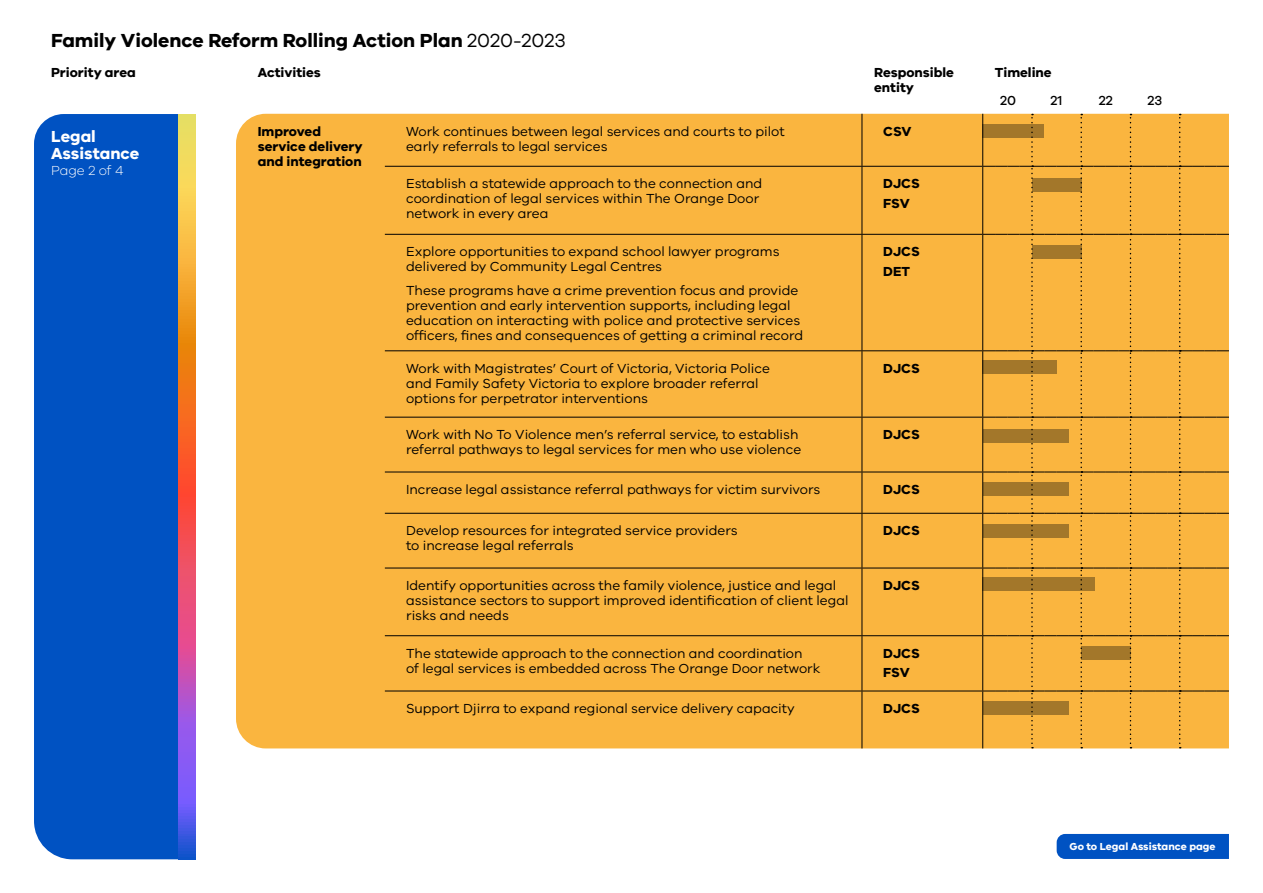
<style>
.page{position:relative;width:1263px;height:893px;background:#fff}
.page>*{position:absolute;margin:0;border:0;box-sizing:border-box;transform-origin:0 0}
.t1{font:700 19.5px "VIC";color:#000}
.t2{font:700 16.5px "VIC";color:#fff}
.Table_Body{font:13.5px/15px "VIC";color:#000}
.Table_Body-2{font:700 13.5px/15px "VIC";color:#000}
.t3{font:500 13.5px "VIC";color:#000}
.t4{font:300 13.5px "VIC";color:#fff}
.t5{font:700 10.5px "VIC";color:#fff}
.s1{font-weight:400}
</style>
<div class="page">
<div style="left:1057px;top:834px;width:172px;height:25px;background:#0052c2"></div>
<div style="left:34px;top:114px;width:145px;height:745px;background:#0052c2"></div>
<svg style="left:179px;top:114px;width:17px;height:745px;background:#d5786e"></svg>
<div style="left:236px;top:114px;width:746px;height:634px;background:#fab53f"></div>
<hr style="left:385px;top:166px;width:477px;height:1px;background:#000">
<hr style="left:385px;top:234px;width:477px;height:1px;background:#000">
<hr style="left:385px;top:350px;width:477px;height:1px;background:#000">
<hr style="left:385px;top:417px;width:477px;height:1px;background:#000">
<hr style="left:385px;top:472px;width:477px;height:1px;background:#000">
<hr style="left:385px;top:513px;width:477px;height:1px;background:#000">
<hr style="left:385px;top:568px;width:477px;height:1px;background:#000">
<hr style="left:385px;top:635px;width:477px;height:1px;background:#000">
<hr style="left:385px;top:691px;width:477px;height:1px;background:#000">
<hr style="left:862px;top:166px;width:121px;height:1px;background:#000">
<hr style="left:862px;top:234px;width:121px;height:1px;background:#000">
<hr style="left:862px;top:350px;width:121px;height:1px;background:#000">
<hr style="left:862px;top:417px;width:121px;height:1px;background:#000">
<hr style="left:862px;top:472px;width:121px;height:1px;background:#000">
<hr style="left:862px;top:513px;width:121px;height:1px;background:#000">
<hr style="left:862px;top:568px;width:121px;height:1px;background:#000">
<hr style="left:862px;top:635px;width:121px;height:1px;background:#000">
<hr style="left:862px;top:691px;width:121px;height:1px;background:#000">
<div style="left:983px;top:114px;width:246px;height:634px;background:#fab53f"></div>
<hr style="left:861px;top:114px;width:1px;height:52px;background:#000">
<hr style="left:982px;top:114px;width:1px;height:52px;background:#000">
<hr style="left:861px;top:167px;width:1px;height:67px;background:#000">
<hr style="left:982px;top:167px;width:1px;height:67px;background:#000">
<hr style="left:861px;top:235px;width:1px;height:115px;background:#000">
<hr style="left:982px;top:235px;width:1px;height:115px;background:#000">
<hr style="left:861px;top:351px;width:1px;height:66px;background:#000">
<hr style="left:982px;top:351px;width:1px;height:66px;background:#000">
<hr style="left:861px;top:417px;width:1px;height:55px;background:#000">
<hr style="left:982px;top:417px;width:1px;height:55px;background:#000">
<hr style="left:861px;top:472px;width:1px;height:41px;background:#000">
<hr style="left:982px;top:472px;width:1px;height:41px;background:#000">
<hr style="left:861px;top:514px;width:1px;height:54px;background:#000">
<hr style="left:982px;top:514px;width:1px;height:54px;background:#000">
<hr style="left:861px;top:568px;width:1px;height:67px;background:#000">
<hr style="left:982px;top:568px;width:1px;height:67px;background:#000">
<hr style="left:861px;top:636px;width:1px;height:55px;background:#000">
<hr style="left:982px;top:636px;width:1px;height:55px;background:#000">
<hr style="left:861px;top:691px;width:1px;height:57px;background:#000">
<hr style="left:982px;top:691px;width:1px;height:57px;background:#000">
<div style="left:983px;top:125px;width:61px;height:13px;background:#a3772a"></div>
<div style="left:1032px;top:178px;width:49px;height:14px;background:#a3772a"></div>
<div style="left:1032px;top:246px;width:49px;height:13px;background:#a3772a"></div>
<div style="left:983px;top:360px;width:74px;height:14px;background:#a3772a"></div>
<div style="left:983px;top:430px;width:86px;height:13px;background:#a3772a"></div>
<div style="left:983px;top:482px;width:86px;height:14px;background:#a3772a"></div>
<div style="left:983px;top:524px;width:86px;height:14px;background:#a3772a"></div>
<div style="left:983px;top:577px;width:112px;height:14px;background:#a3772a"></div>
<div style="left:1081px;top:646px;width:49px;height:13px;background:#a3772a"></div>
<div style="left:983px;top:701px;width:86px;height:14px;background:#a3772a"></div>
<h1 class="t1" style="left:51px;top:28px;width:516px">Family Violence Reform Rolling Action Plan <span class="s1">2020-2023</span></h1>
<p class="Table_Body-2" style="left:51px;top:64px;width:86px">Priority area</p>
<p class="Table_Body-2" style="left:258px;top:64px;width:65px">Activities</p>
<p class="Table_Body-2" style="left:874px;top:64px;width:81px">Responsible entity</p>
<p class="Table_Body-2" style="left:995px;top:64px;width:58px">Timeline</p>
<p class="t3" style="left:1000px;top:93px;width:17px">20</p>
<p class="t3" style="left:1051px;top:93px;width:13px">21</p>
<p class="t3" style="left:1099px;top:93px;width:16px">22</p>
<p class="t3" style="left:1147px;top:93px;width:16px">23</p>
<p class="t2" style="left:51px;top:126px;width:46px">Legal</p>
<p class="t2" style="left:51px;top:143px;width:90px">Assistance</p>
<p class="t4" style="left:51px;top:163px;width:74px">Page 2 of 4</p>
<p class="Table_Body-2" style="left:258px;top:123px;width:106px">Improved service delivery and integration</p>
<p class="Table_Body" style="left:406px;top:123px;width:380px">Work continues between legal services and courts to pilot early referrals to legal services</p>
<p class="Table_Body-2" style="left:883px;top:123px;width:30px">CSV</p>
<p class="Table_Body" style="left:406px;top:176px;width:358px">Establish a statewide approach to the connection and coordination of legal services within The Orange Door network in every area</p>
<p class="Table_Body-2" style="left:883px;top:176px;width:38px">DJCS</p>
<p class="Table_Body-2" style="left:883px;top:195px;width:28px">FSV</p>
<p class="Table_Body" style="left:406px;top:244px;width:375px">Explore opportunities to expand school lawyer programs delivered by Community Legal Centres</p>
<p class="Table_Body" style="left:406px;top:282px;width:399px">These programs have a crime prevention focus and provide prevention and early intervention supports, including legal education on interacting with police and protective services officers, fines and consequences of getting a criminal record</p>
<p class="Table_Body-2" style="left:883px;top:244px;width:38px">DJCS</p>
<p class="Table_Body-2" style="left:883px;top:263px;width:28px">DET</p>
<p class="Table_Body" style="left:406px;top:360px;width:365px">Work with Magistrates’ Court of Victoria, Victoria Police and Family Safety Victoria to explore broader referral options for perpetrator interventions</p>
<p class="Table_Body-2" style="left:883px;top:360px;width:38px">DJCS</p>
<p class="Table_Body" style="left:406px;top:427px;width:397px">Work with No To Violence men’s referral service, to establish referral pathways to legal services for men who use violence</p>
<p class="Table_Body-2" style="left:883px;top:427px;width:38px">DJCS</p>
<p class="Table_Body" style="left:406px;top:482px;width:416px">Increase legal assistance referral pathways for victim survivors</p>
<p class="Table_Body-2" style="left:883px;top:481px;width:38px">DJCS</p>
<p class="Table_Body" style="left:406px;top:523px;width:333px">Develop resources for integrated service providers to increase legal referrals</p>
<p class="Table_Body-2" style="left:883px;top:523px;width:38px">DJCS</p>
<p class="Table_Body" style="left:406px;top:578px;width:444px">Identify opportunities across the family violence, justice and legal assistance sectors to support improved identification of client legal risks and needs</p>
<p class="Table_Body-2" style="left:883px;top:578px;width:38px">DJCS</p>
<p class="Table_Body" style="left:406px;top:645px;width:416px">The statewide approach to the connection and coordination<br>of legal services is embedded across The Orange Door network</p>
<p class="Table_Body-2" style="left:883px;top:645px;width:38px">DJCS</p>
<p class="Table_Body-2" style="left:883px;top:664px;width:28px">FSV</p>
<p class="Table_Body" style="left:406px;top:700px;width:390px">Support Djirra to expand regional service delivery capacity</p>
<p class="Table_Body-2" style="left:883px;top:700px;width:38px">DJCS</p>
<p class="t5" style="left:1069px;top:840px;width:148px">Go to Legal Assistance page</p>
</div>
